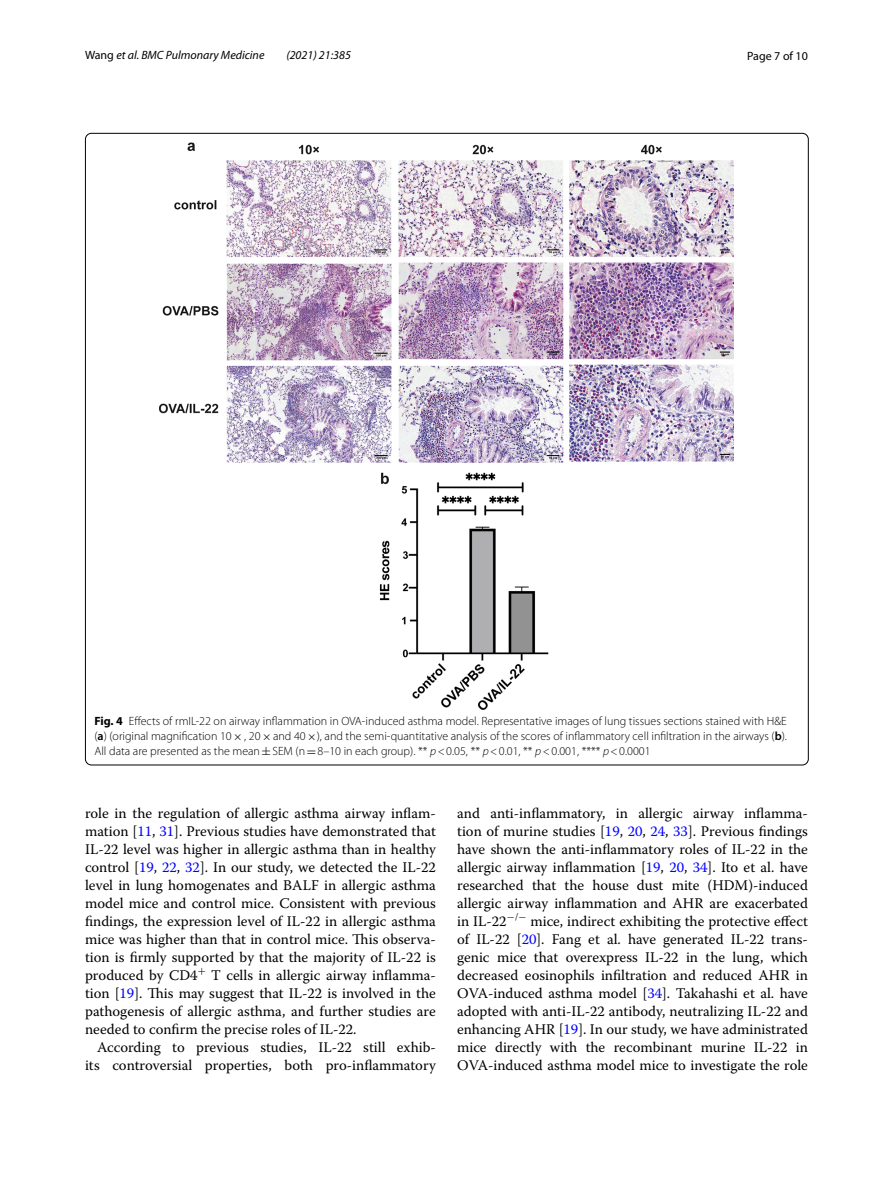
<style>
.page{position:relative;width:893px;height:1187px;background:#fff}
.page>*{position:absolute;margin:0;border:0;box-sizing:border-box;transform-origin:0 0}
.t1{font:14.7px/18px "Warnock Pro";color:#000;text-align:justify}
.t2{font:300 12px/15px "Myriad Pro";color:#000;text-align:justify}
.t3{font:italic 12px "Myriad Pro";color:#000}
.t4{font:12px "Myriad Pro";color:#000}
.s1{font-style:normal}
.s2{font-weight:700}
.s3{font-weight:600}
.s4{font-family:"MTSY";font-weight:400}
.s5{font-style:italic}
.s6{color:#00f}
</style>
<div class="page">
<img style="left:160px;top:142px;width:574px;height:567px">
<p class="t3" style="left:85px;top:48px;width:181px"><span class="s1">Wang</span> et al. BMC Pulmonary Medicine</p>
<p class="t3" style="left:286px;top:48px;width:66px">(2021) 21:385</p>
<p class="t4" style="left:747px;top:48px;width:62px">Page 7 of 10</p>
<p class="t2" style="left:94px;top:713px;width:694px"><span class="s2">Fig. 4</span> Effects of rmIL-22 on airway inflammation in OVA-induced asthma model. Representative images of lung tissues sections stained with H&amp;E (<span class="s3">a</span>) (original magnification 10<span class="s4">×</span>, 20<span class="s4">×</span>and 40<span class="s4">×</span>), and the semi-quantitative analysis of the scores of inflammatory cell infiltration in the airways (<span class="s3">b</span>).<br>All data are presented as the mean<span class="s4">±</span>SEM (n<span class="s4">=</span>8–10 in each group). ** <span class="s5">p</span>&lt;0.05, ** <span class="s5">p</span>&lt;0.01, ** <span class="s5">p</span>&lt;0.001, **** <span class="s5">p</span>&lt;0.0001</p>
<p class="t1" style="left:85px;top:804px;width:352px">role in the regulation of allergic asthma airway inflam&shy;mation [<span class="s6">11</span>, <span class="s6">31</span>]. Previous studies have demonstrated that IL-22 level was higher in allergic asthma than in healthy control [<span class="s6">19</span>, <span class="s6">22</span>, <span class="s6">32</span>]. In our study, we detected the IL-22 level in lung homogenates and BALF in allergic asthma model mice and control mice. Consistent with previous findings, the expression level of IL-22 in allergic asthma mice was higher than that in control mice. This observa&shy;tion is firmly supported by that the majority of IL-22 is produced by CD4<sup>+</sup> T cells in allergic airway inflamma&shy;tion [<span class="s6">19</span>]. This may suggest that IL-22 is involved in the pathogenesis of allergic asthma, and further studies are needed to confirm the precise roles of IL-22.</p>
<p class="t1" style="left:85px;top:1038px;width:352px;text-align:right">According to previous studies, IL-22 still exhib&shy;its controversial properties, both pro-inflammatory</p>
<p class="t1" style="left:457px;top:804px;width:352px">and anti-inflammatory, in allergic airway inflamma&shy;tion of murine studies [<span class="s6">19</span>, <span class="s6">20</span>, <span class="s6">24</span>, <span class="s6">33</span>]. Previous findings have shown the anti-inflammatory roles of IL-22 in the allergic airway inflammation [<span class="s6">19</span>, <span class="s6">20</span>, <span class="s6">34</span>]. Ito et al. have researched that the house dust mite (HDM)-induced allergic airway inflammation and AHR are exacerbated in IL-22<sup>−</sup><sup>/</sup><sup>−</sup> mice, indirect exhibiting the protective effect of IL-22 [<span class="s6">20</span>]. Fang et al. have generated IL-22 trans&shy;genic mice that overexpress IL-22 in the lung, which decreased eosinophils infiltration and reduced AHR in OVA-induced asthma model [<span class="s6">34</span>]. Takahashi et al. have adopted with anti-IL-22 antibody, neutralizing IL-22 and enhancing AHR [<span class="s6">19</span>]. In our study, we have administrated mice directly with the recombinant murine IL-22 in OVA-induced asthma model mice to investigate the role</p>
</div>
